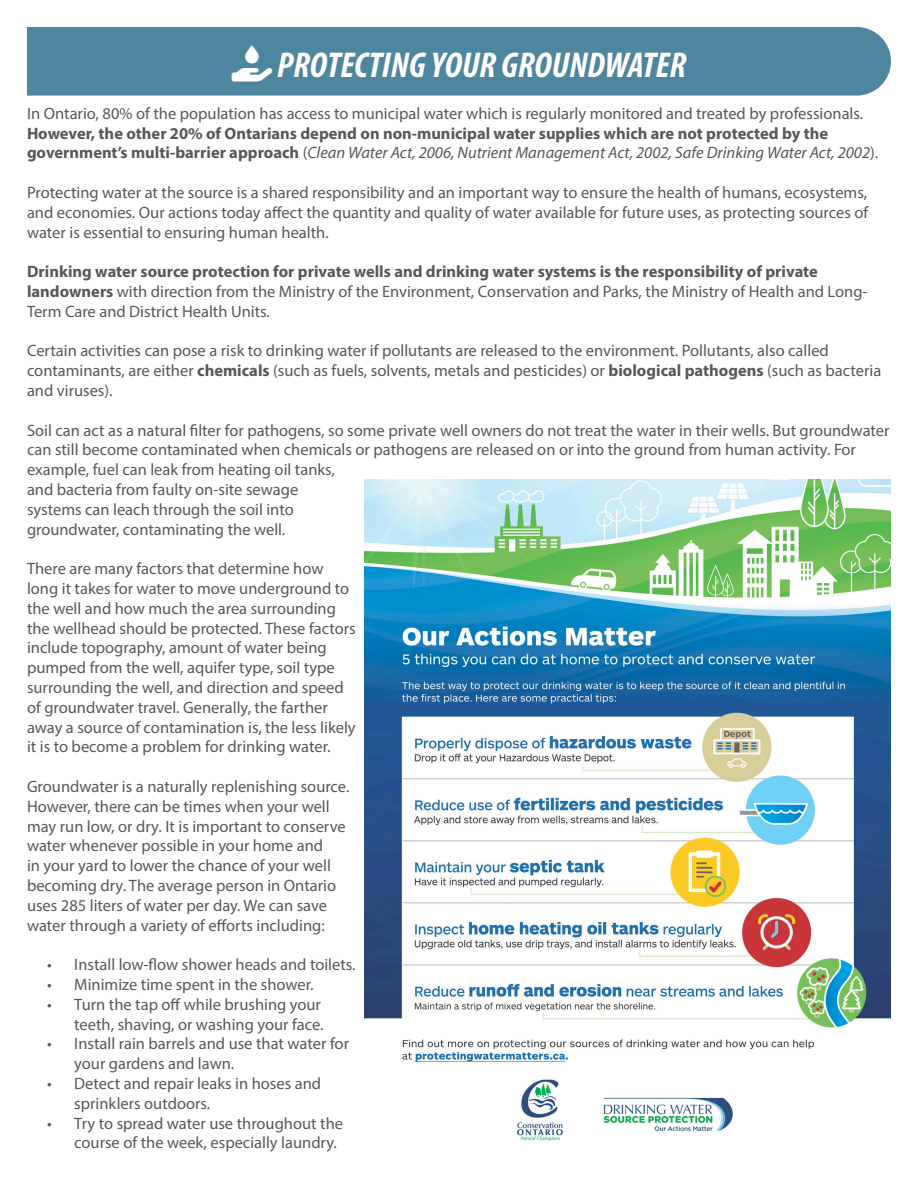
<style>
.page{position:relative;width:918px;height:1188px;background:#fff}
.page>*{position:absolute;margin:0;border:0;box-sizing:border-box;transform-origin:0 0}
.t1{font:italic 700 condensed 36px "Myriad Pro";color:#fff}
.t2{font:16.5px/19.8px "Myriad Pro";color:#57585a}
.t3{font:700 16.5px/19.8px "Myriad Pro";color:#57585a}
.s1{font-weight:400}
.s2{font-weight:400;font-style:italic}
.s3{font-weight:700}
</style>
<div class="page">
<div style="left:27px;top:27px;width:864px;height:69px;background:#4f869f"></div>
<img style="left:364px;top:479px;width:527px;height:662px">
<svg style="left:232px;top:46px;width:41px;height:36px"></svg>
<p class="t1" style="left:232px;top:43px;width:456px">★★ PROTECTING YOUR GROUNDWATER</p>
<p class="t3" style="left:27px;top:103px;width:853px"><span class="s1">In Ontario, 80% of the population has access to municipal water which is regularly monitored and treated by professionals.<br></span>However, the other 20% of Ontarians depend on non-municipal water supplies which are not protected by the government’s multi-barrier approach <span class="s1">(</span><span class="s2">Clean Water Act, 2006, Nutrient Management Act, 2002, Safe Drinking Water Act, 2002</span><span class="s1">).</span></p>
<p class="t2" style="left:27px;top:182px;width:843px;text-align:justify">Protecting water at the source is a shared responsibility and an important way to ensure the health of humans, ecosystems, and economies. Our actions today affect the quantity and quality of water available for future uses, as protecting sources of water is essential to ensuring human health.</p>
<p class="t2" style="left:27px;top:262px;width:842px"><span class="s3">Drinking water source protection for private wells and drinking water systems is the responsibility of private landowners</span> with direction from the Ministry of the Environment, Conservation and Parks, the Ministry of Health and Long-<br>Term Care and District Health Units.</p>
<p class="t2" style="left:27px;top:341px;width:856px">Certain activities can pose a risk to drinking water if pollutants are released to the environment. Pollutants, also called contaminants, are either <span class="s3">chemicals</span> (such as fuels, solvents, metals and pesticides) or <span class="s3">biological pathogens</span> (such as bacteria and viruses).</p>
<p class="t2" style="left:27px;top:420px;width:864px">Soil can act as a natural filter for pathogens, so some private well owners do not treat the water in their wells. But groundwater can still become contaminated when chemicals or pathogens are released on or into the ground from human activity. For example, fuel can leak from heating oil tanks,<br>and bacteria from faulty on-site sewage<br>systems can leach through the soil into<br>groundwater, contaminating the well.</p>
<p class="t2" style="left:27px;top:559px;width:330px">There are many factors that determine how long it takes for water to move underground to the well and how much the area surrounding the wellhead should be protected. These factors include topography, amount of water being pumped from the well, aquifer type, soil type surrounding the well, and direction and speed of groundwater travel. Generally, the farther away a source of contamination is, the less likely it is to become a problem for drinking water.</p>
<p class="t2" style="left:27px;top:776px;width:324px">Groundwater is a naturally replenishing source.<br>However, there can be times when your well may run low, or dry. It is important to conserve water whenever possible in your home and<br>in your yard to lower the chance of your well becoming dry. The average person in Ontario uses 285 liters of water per day. We can save water through a variety of efforts including:</p>
<p class="t2" style="left:47px;top:955px;width:310px">• Install low-flow shower heads and toilets.</p>
<p class="t2" style="left:47px;top:974px;width:268px">• Minimize time spent in the shower.</p>
<p class="t2" style="left:47px;top:994px;width:278px;text-align:right">• Turn the tap off while brushing your teeth, shaving, or washing your face.</p>
<p class="t2" style="left:74px;top:1034px;width:276px;text-indent:-27px">• Install rain barrels and use that water for your gardens and lawn.</p>
<p class="t2" style="left:74px;top:1073px;width:248px;text-indent:-27px">• Detect and repair leaks in hoses and sprinklers outdoors.</p>
<p class="t2" style="left:74px;top:1113px;width:270px;text-indent:-27px">• Try to spread water use throughout the course of the week, especially laundry.</p>
</div>
